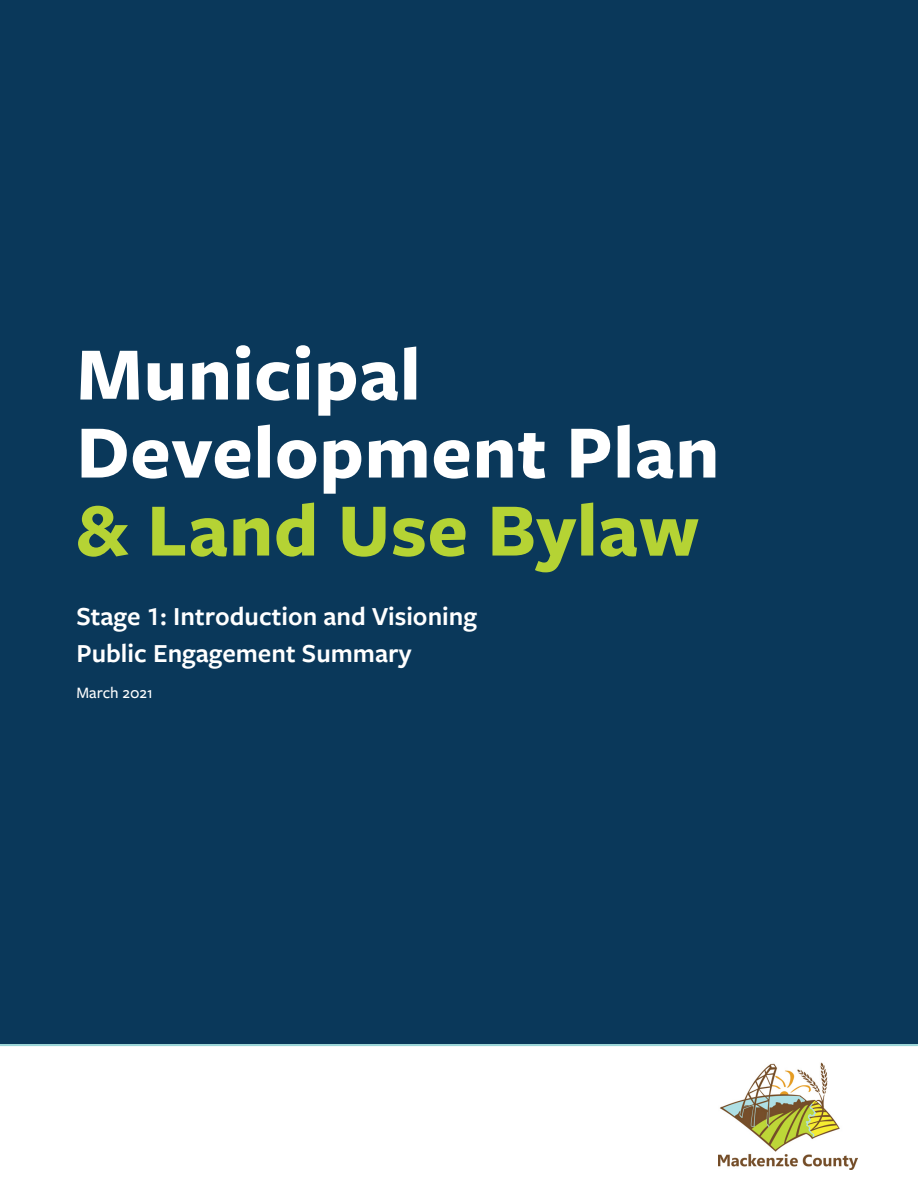
<style>
.page{position:relative;width:918px;height:1188px;background:#fff}
.page>*{position:absolute;margin:0;border:0;box-sizing:border-box;transform-origin:0 0}
.Cover_1{font:700 78px/78px "Freight Sans Pro";letter-spacing:.01em;color:#fff}
.Cover_2{font:600 27px "Freight Sans Pro";color:#fff}
.Cover_3{font:500 16.5px "Freight Sans Pro";color:#fff}
.s1{color:#b5d334}
</style>
<div class="page">
<div style="left:0;top:0;width:918px;height:1044px;background:#0a385a"></div>
<img style="left:718px;top:1062px;width:140px;height:108px">
<hr style="left:0;top:1044px;width:918px;height:2px;background:#9ad5d7">
<p class="Cover_1" style="left:76px;top:332px;width:644px">Municipal<br>Development Plan <span class="s1">&amp; Land Use Bylaw</span></p>
<p class="Cover_2" style="left:76px;top:598px;width:402px">Stage 1: Introduction and Visioning</p>
<p class="Cover_2" style="left:76px;top:635px;width:337px">Public Engagement Summary</p>
<p class="Cover_3" style="left:76px;top:681px;width:78px">March 2021</p>
</div>
